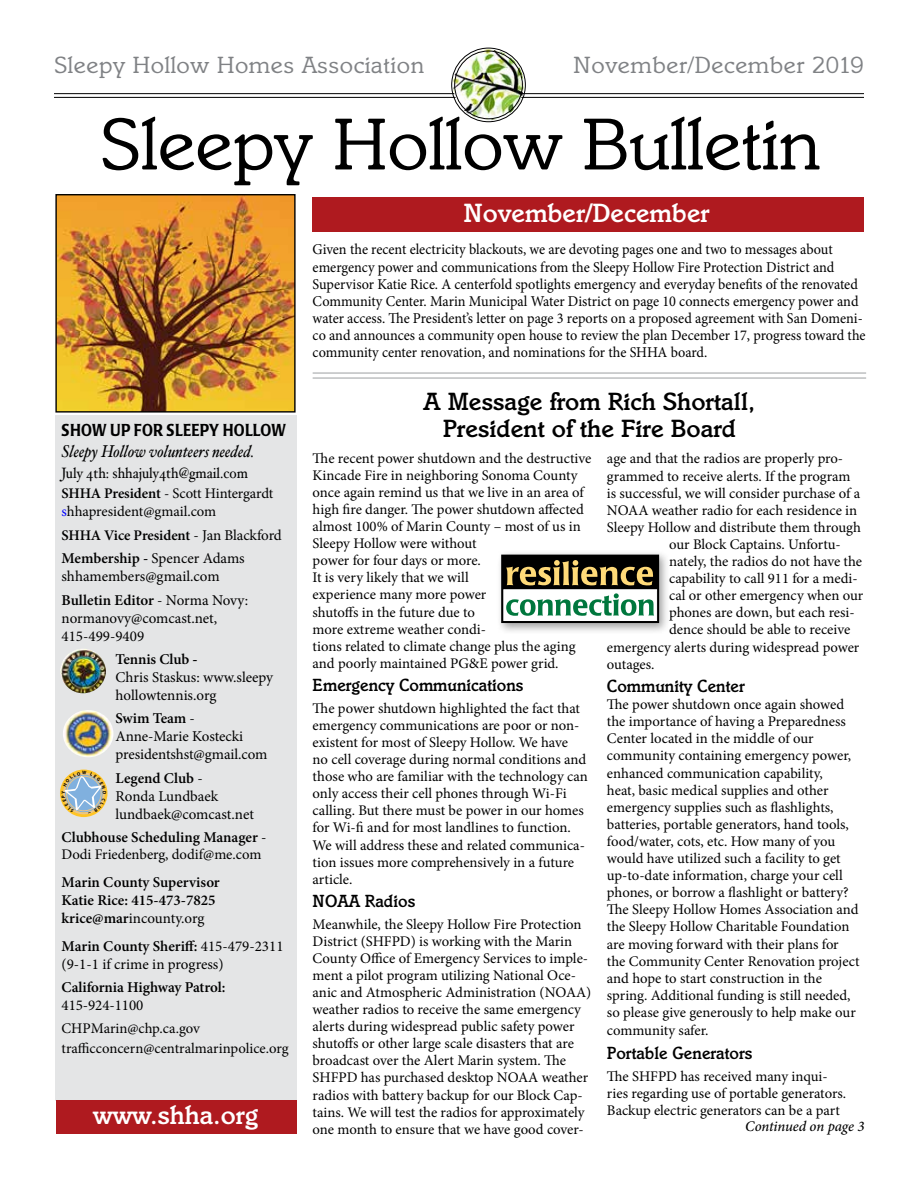
<style>
.page{position:relative;width:918px;height:1188px;background:#fff}
.page>*{position:absolute;margin:0;border:0;box-sizing:border-box;transform-origin:0 0}
.t1{font:75px "Italia";color:#000}
.t2{font:500 27px "Italia";color:#fff}
.t3{font:500 25.5px/27px "Italia";color:#000;text-align:center}
.t4{font:24px "Italia";letter-spacing:.025em;color:#808285}
.t5{font:500 18px "Italia";color:#000;scale:.95 1}
.t6{font:italic 17.1px "Hoefler Text";color:#000;scale:.9 1}
.t7{font:500 17.1px "Poppl Laudatio";letter-spacing:.02em;color:#000;scale:.85 1}
.t8{font:15px/17.1px "Minion Pro";letter-spacing:-.005em;color:#000;scale:.95 1}
.t9{font:15px/18px "Minion Pro";letter-spacing:-.005em;color:#000}
.t10{font:600 15px/18px "Minion Pro";letter-spacing:-.005em;color:#000}
.t11{font:15px "Hoefler Text";color:#000;scale:.9 1}
.t12{font:14.7px/17.1px "Minion Pro";letter-spacing:-.005em;color:#000}
.t13{font:600 14.7px "Minion Pro";letter-spacing:-.01em;color:#000}
.t14{font:italic 500 14.7px "Minion Pro";letter-spacing:-.01em;color:#000}
.s1{font-weight:600}
.s2{color:#00f}
.s3{font-weight:400;font-size:15px}
.s4{font-weight:700}
.s5{font-weight:400}
</style>
<div class="page">
<hr style="left:54px;top:93px;width:810px;height:1px;background:#000">
<hr style="left:54px;top:97px;width:810px;height:1px;background:#000">
<img style="left:57px;top:196px;width:237px;height:215px">
<div style="left:55px;top:194px;width:241px;height:219px;border:1px solid #000"></div>
<img style="left:453px;top:50px;width:71px;height:70px;border-radius:35px">
<div style="left:451px;top:48px;width:75px;height:74px;border:1px solid #000;border-radius:50%"></div>
<div style="left:454px;top:51px;width:69px;height:68px;border:1px solid #000;border-radius:50%"></div>
<div style="left:312px;top:197px;width:552px;height:35px;background:#af1a1f"></div>
<div style="left:55px;top:415px;width:241px;height:686px;background:#e4e5e6"></div>
<div style="left:56px;top:1100px;width:241px;height:33px;background:#af1a1f"></div>
<img style="left:63px;top:710px;width:50px;height:47px">
<img style="left:60px;top:649px;width:46px;height:44px">
<hr style="left:313px;top:373px;width:553px;height:1px;background:#9d9fa2">
<hr style="left:313px;top:378px;width:553px;height:1px;background:#9d9fa2">
<div style="left:496px;top:549px;width:175px;height:85px;background:#000;opacity:.37"></div>
<div style="left:502px;top:555px;width:156px;height:67px;background:#000"></div>
<div style="left:501px;top:555px;width:158px;height:68px;border:2px solid #000"></div>
<div style="left:504px;top:589px;width:153px;height:32px;background:#fff;border:1px solid #fff"></div>
<svg style="left:506px;top:560px;width:147px;height:25px"></svg>
<svg style="left:506px;top:593px;width:148px;height:23px"></svg>
<svg style="left:61px;top:771px;width:45px;height:45px;background:#c3c5b1"></svg>
<h3 class="t4" style="left:54px;top:51px;width:372px">Sleepy Hollow Homes Association</h3>
<h3 class="t4" style="left:574px;top:51px;width:292px">November/December 2019</h3>
<h1 class="t1" style="left:100px;top:101px;width:722px">Sleepy Hollow Bulletin</h1>
<p class="t7" style="left:62px;top:420px;width:266px">SHOW UP FOR SLEEPY HOLLOW</p>
<p class="t6" style="left:62px;top:441px;width:216px">Sleepy Hollow volunteers needed.</p>
<p class="t11" style="left:62px;top:464px;width:209px">July 4th: shhajuly4th@gmail.com</p>
<p class="t12" style="left:62px;top:485px;width:213px;line-height:18px"><span class="s1">SHHA President</span> - Scott Hintergardt <span class="s2">s</span>hhapresident@gmail.com</p>
<p class="t13" style="left:62px;top:525px;width:222px">SHHA Vice President <span class="s3">- Jan Blackford</span></p>
<p class="t9" style="left:62px;top:549px;width:185px"><span class="s1">Membership -</span> Spencer Adams shhamembers@gmail.com</p>
<p class="t9" style="left:62px;top:591px;width:188px"><span class="s1">Bulletin Editor</span> - Norma Novy: normanovy@comcast.net,<br>415-499-9409</p>
<p class="t9" style="left:116px;top:650px;width:159px"><span class="s1">Tennis Club</span> <span class="s4">-<br></span>Chris Staskus: www.sleepy hollowtennis.org</p>
<p class="t9" style="left:116px;top:710px;width:153px"><span class="s1">Swim Team</span> -<br>Anne-Marie Kostecki presidentshst@gmail.com</p>
<p class="t9" style="left:116px;top:769px;width:140px"><span class="s1">Legend Club</span> -<br>Ronda Lundbaek lundbaek@comcast.net</p>
<p class="t10" style="left:62px;top:828px;width:207px">Clubhouse Scheduling Manager <span class="s5">-</span></p>
<p class="t12" style="left:62px;top:846px;width:201px">Dodi Friedenberg, dodif@me.com</p>
<p class="t10" style="left:62px;top:873px;width:160px">Marin County Supervisor<br>Katie Rice: 415-473-7825 krice@mar<span class="s5">incounty.org</span></p>
<p class="t9" style="left:62px;top:937px;width:224px"><span class="s1">Marin County Sheriff:</span> 415-479-2311 (9-1-1 if crime in progress)</p>
<p class="t10" style="left:62px;top:978px;width:165px">California Highway Patrol:</p>
<p class="t9" style="left:62px;top:996px;width:83px">415-924-1100</p>
<p class="t12" style="left:62px;top:1018px;width:229px;line-height:20.4px">CHPMarin@chp.ca.gov trafficconcern@centralmarinpolice.org</p>
<h2 class="t2" style="left:93px;top:1099px;width:167px">www.shha.org</h2>
<h2 class="t2" style="left:464px;top:197px;width:247px">November/December</h2>
<p class="t8" style="left:313px;top:241px;width:584px">Given the recent electricity blackouts, we are devoting pages one and two to messages about emergency power and communications from the Sleepy Hollow Fire Protection District and Supervisor Katie Rice. A centerfold spotlights emergency and everyday benefits of the renovated Community Center. Marin Municipal Water District on page 10 connects emergency power and water access. The President’s letter on page 3 reports on a proposed agreement with San Domeni&shy;co and announces a community open house to review the plan December 17, progress toward the community center renovation, and nominations for the SHHA board.</p>
<h3 class="t3" style="left:424px;top:388px;width:333px">A Message from Rich Shortall,<br>President of the Fire Board</h3>
<p class="t12" style="left:313px;top:450px;width:280px">The recent power shutdown and the destructive Kincade Fire in neighboring Sonoma County once again remind us that we live in an area of high fire danger. The power shutdown affected almost 100% of Marin County – most of us in Sleepy Hollow were without<br>power for four days or more.<br>It is very likely that we will<br>experience many more power<br>shutoffs in the future due to<br>more extreme weather condi-<br>tions related to climate change plus the aging and poorly maintained PG&amp;E power grid.</p>
<p class="t5" style="left:313px;top:675px;width:224px">Emergency Communications</p>
<p class="t12" style="left:313px;top:700px;width:277px">The power shutdown highlighted the fact that emergency communications are poor or non&shy;existent for most of Sleepy Hollow. We have<br>no cell coverage during normal conditions and those who are familiar with the technology can only access their cell phones through Wi-Fi calling. But there must be power in our homes for Wi-fi and for most landlines to function.<br>We will address these and related communica&shy;tion issues more comprehensively in a future article.</p>
<p class="t5" style="left:313px;top:890px;width:110px">NOAA Radios</p>
<p class="t12" style="left:313px;top:915px;width:280px">Meanwhile, the Sleepy Hollow Fire Protection District (SHFPD) is working with the Marin County Office of Emergency Services to imple&shy;ment a pilot program utilizing National Oce&shy;anic and Atmospheric Administration (NOAA) weather radios to receive the same emergency alerts during widespread public safety power shutoffs or other large scale disasters that are broadcast over the Alert Marin system. The SHFPD has purchased desktop NOAA weather radios with battery backup for our Block Cap&shy;tains. We will test the radios for approximately one month to ensure that we have good cover-</p>
<p class="t12" style="left:607px;top:450px;width:238px">age and that the radios are properly pro-</p>
<p class="t12" style="left:607px;top:467px;width:245px">grammed to receive alerts. If the program</p>
<p class="t12" style="left:607px;top:484px;width:255px">is successful, we will consider purchase of a</p>
<p class="t12" style="left:607px;top:502px;width:252px">NOAA weather radio for each residence in</p>
<p class="t12" style="left:607px;top:519px;width:256px">Sleepy Hollow and distribute them through</p>
<p class="t12" style="left:669px;top:536px;width:173px">our Block Captains. Unfortu-</p>
<p class="t12" style="left:669px;top:553px;width:195px">nately, the radios do not have the</p>
<p class="t12" style="left:669px;top:570px;width:190px">capability to call 911 for a medi-</p>
<p class="t12" style="left:669px;top:587px;width:196px">cal or other emergency when our</p>
<p class="t12" style="left:669px;top:604px;width:187px">phones are down, but each resi-</p>
<p class="t12" style="left:669px;top:621px;width:183px">dence should be able to receive</p>
<p class="t12" style="left:607px;top:638px;width:254px">emergency alerts during widespread power</p>
<p class="t12" style="left:607px;top:655px;width:49px">outages.</p>
<p class="t5" style="left:607px;top:675px;width:147px">Community Center</p>
<p class="t12" style="left:607px;top:696px;width:254px">The power shutdown once again showed the importance of having a Preparedness Center located in the middle of our community containing emergency power, enhanced communication capability,<br>heat, basic medical supplies and other emergency supplies such as flashlights, batteries, portable generators, hand tools, food/water, cots, etc. How many of you would have utilized such a facility to get up-to-date information, charge your cell phones, or borrow a flashlight or battery?<br>The Sleepy Hollow Homes Association and the Sleepy Hollow Charitable Foundation are moving forward with their plans for the Community Center Renovation project and hope to start construction in the spring. Additional funding is still needed, so please give generously to help make our community safer.</p>
<p class="t5" style="left:607px;top:1043px;width:155px">Portable Generators</p>
<p class="t12" style="left:607px;top:1068px;width:241px">The SHFPD has received many inqui&shy;ries regarding use of portable generators.<br>Backup electric generators can be a part</p>
<p class="t14" style="left:745px;top:1116px;width:121px">Continued on page 3</p>
</div>
